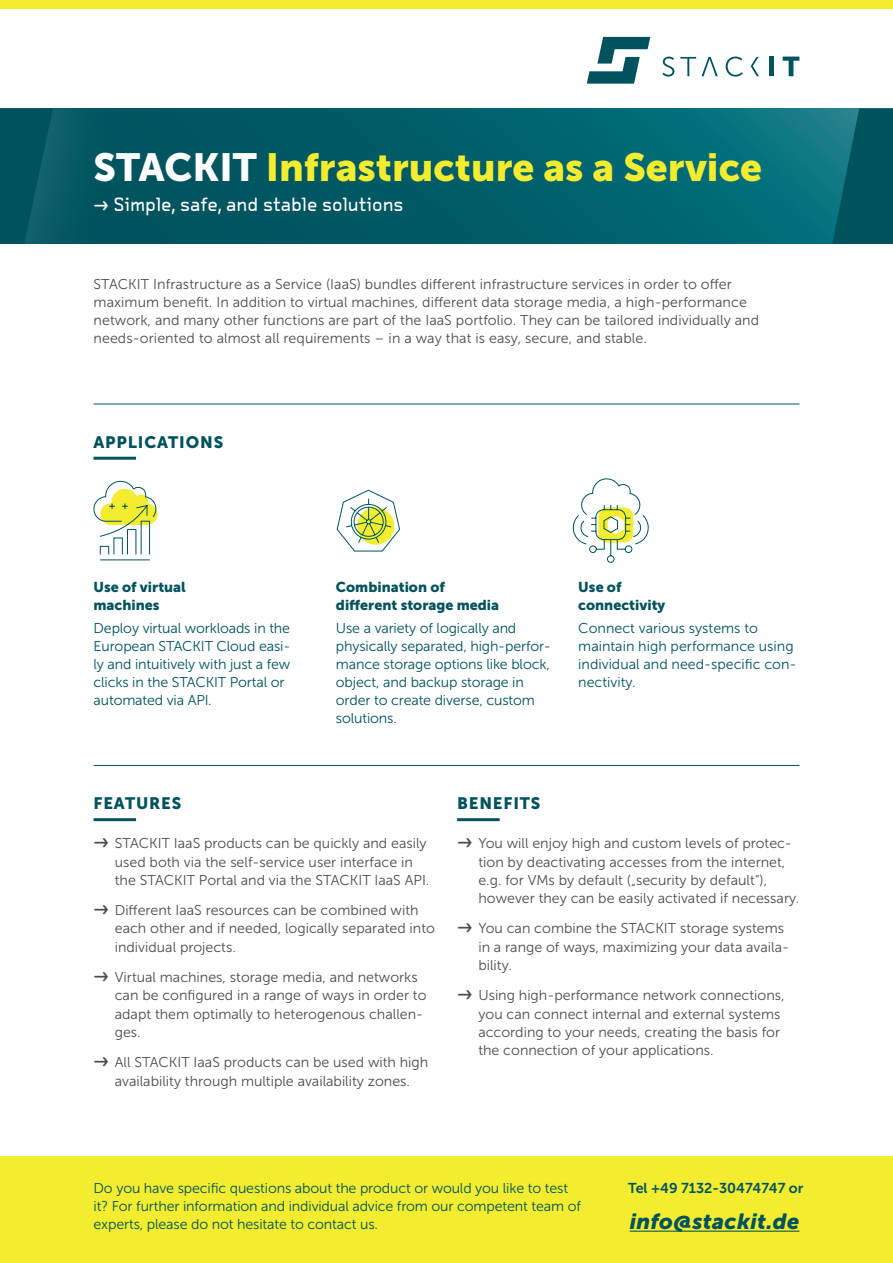
<style>
.page{position:relative;width:893px;height:1263px;background:#fff}
.page>*{position:absolute;margin:0;border:0;box-sizing:border-box;transform-origin:0 0}
.t1{font:39px "Museo Sans 900";color:#f4ed2f}
.t2{font:italic 21.75px "Museo Sans 900";letter-spacing:.015em;color:#00525d}
.t3{font:18px "OCRA Tribute Pro";color:#fff}
.Subline{font:16.5px "Museo Sans 900";letter-spacing:.05em;color:#00525d}
.t4{font:14.25px/18px "Museo Sans 300";color:#4b4c4d}
.t5{font:14.25px/18px "Museo Sans 300";letter-spacing:-.01em;color:#00525d}
.Subline-2{font:14.25px "Museo Sans 900";color:#00525d}
.t6{font:14.25px "Museo Sans 700";color:#00525d}
.s1{color:#fff}
.s2{font-family:"OCRA Tribute Pro";font-size:18px}
</style>
<div class="page">
<svg style="left:135px;top:108px;width:695px;height:136px"></svg>
<div style="left:0;top:108px;width:135px;height:136px;background:#00545f"></div>
<svg style="left:25px;top:112px;width:28px;height:132px"></svg>
<svg style="left:830px;top:108px;width:63px;height:136px"></svg>
<div style="left:0;top:0;width:893px;height:9px;background:#f4ed2f"></div>
<svg style="left:587px;top:37px;width:63px;height:47px"></svg>
<svg style="left:662px;top:57px;width:12px;height:20px"></svg>
<svg style="left:680px;top:57px;width:38px;height:19px"></svg>
<svg style="left:726px;top:57px;width:17px;height:20px"></svg>
<svg style="left:751px;top:57px;width:8px;height:19px"></svg>
<div style="left:769px;top:57px;width:5px;height:19px;background:#00525d"></div>
<svg style="left:783px;top:57px;width:16px;height:19px"></svg>
<hr style="left:94px;top:404px;width:705px;height:1px;background:#00525d">
<hr style="left:94px;top:765px;width:705px;height:1px;background:#00525d">
<hr style="left:94px;top:818px;width:42px;height:3px;background:#00525d">
<hr style="left:94px;top:457px;width:42px;height:3px;background:#00525d">
<svg style="left:93px;top:481px;width:65px;height:80px"></svg>
<svg style="left:572px;top:478px;width:77px;height:85px"></svg>
<svg style="left:336px;top:489px;width:64px;height:63px"></svg>
<hr style="left:457px;top:818px;width:43px;height:3px;background:#00525d">
<div style="left:0;top:1157px;width:893px;height:106px;background:#f4ed2f"></div>
<hr style="left:630px;top:1230px;width:169px;height:2px;background:#00525d">
<p class="t1" style="left:94px;top:145px;width:670px"><span class="s1">STACKIT</span> Infrastructure as a Service</p>
<p class="t3" style="left:94px;top:193px;width:311px">→ Simple, safe, and stable solutions</p>
<p class="t4" style="left:94px;top:275px;width:667px">STACKIT Infrastructure as a Service (IaaS) bundles different infrastructure services in order to offer maximum benefit. In addition to virtual machines, different data storage media, a high-performance network, and many other functions are part of the IaaS portfolio. They can be tailored individually and needs-oriented to almost all requirements – in a way that is easy, secure, and stable.</p>
<p class="Subline" style="left:94px;top:432px;width:131px">APPLICATIONS</p>
<p class="Subline-2" style="left:94px;top:579px;width:94px">Use of virtual</p>
<p class="Subline-2" style="left:94px;top:597px;width:68px">machines</p>
<p class="Subline-2" style="left:336px;top:579px;width:110px">Combination of</p>
<p class="Subline-2" style="left:336px;top:597px;width:165px">different storage media</p>
<p class="Subline-2" style="left:578px;top:579px;width:45px">Use of</p>
<p class="Subline-2" style="left:578px;top:597px;width:89px">connectivity</p>
<p class="t5" style="left:94px;top:619px;width:198px">Deploy virtual workloads in the<br>European STACKIT Cloud easi&shy;ly and intuitively with just a few clicks in the STACKIT Portal or automated via API.</p>
<p class="t5" style="left:336px;top:619px;width:216px">Use a variety of logically and physically separated, high-perfor&shy;mance storage options like block, object, and backup storage in order to create diverse, custom solutions.</p>
<p class="t5" style="left:578px;top:619px;width:220px">Connect various systems to maintain high performance using individual and need-specific con&shy;nectivity.</p>
<p class="Subline" style="left:94px;top:794px;width:89px">FEATURES</p>
<p class="t4" style="left:115px;top:835px;width:316px;text-indent:-21px"><span class="s2">→</span> STACKIT IaaS products can be quickly and easily used both via the self-service user interface in the STACKIT Portal and via the STACKIT IaaS API.</p>
<p class="t4" style="left:115px;top:901px;width:322px;text-indent:-21px"><span class="s2">→</span> Different IaaS resources can be combined with each other and if needed, logically separated into individual projects.</p>
<p class="t4" style="left:115px;top:968px;width:313px;text-indent:-21px"><span class="s2">→</span> Virtual machines, storage media, and networks can be configured in a range of ways in order to adapt them optimally to heterogenous challen&shy;ges.</p>
<p class="t4" style="left:94px;top:1054px;width:336px;text-align:center"><span class="s2">→</span> All STACKIT IaaS products can be used with high availability through multiple availability zones.</p>
<p class="Subline" style="left:457px;top:794px;width:85px">BENEFITS</p>
<p class="t4" style="left:478px;top:835px;width:322px;text-indent:-21px"><span class="s2">→</span> You will enjoy high and custom levels of protec&shy;tion by deactivating accesses from the internet, e.g. for VMs by default („security by default“), however they can be easily activated if necessary.</p>
<p class="t4" style="left:478px;top:920px;width:312px;text-indent:-21px"><span class="s2">→</span> You can combine the STACKIT storage systems in a range of ways, maximizing your data availa&shy;bility.</p>
<p class="t4" style="left:478px;top:987px;width:308px;text-indent:-21px"><span class="s2">→</span> Using high-performance network connections, you can connect internal and external systems according to your needs, creating the basis for the connection of your applications.</p>
<p class="t5" style="left:94px;top:1179px;width:489px">Do you have specific questions about the product or would you like to test it? For further information and individual advice from our competent team of experts, please do not hesitate to contact us.</p>
<p class="t6" style="left:628px;top:1180px;width:177px">Tel +49 7132-30474747 or</p>
<p class="t2" style="left:630px;top:1209px;width:171px">info@stackit.de</p>
</div>
